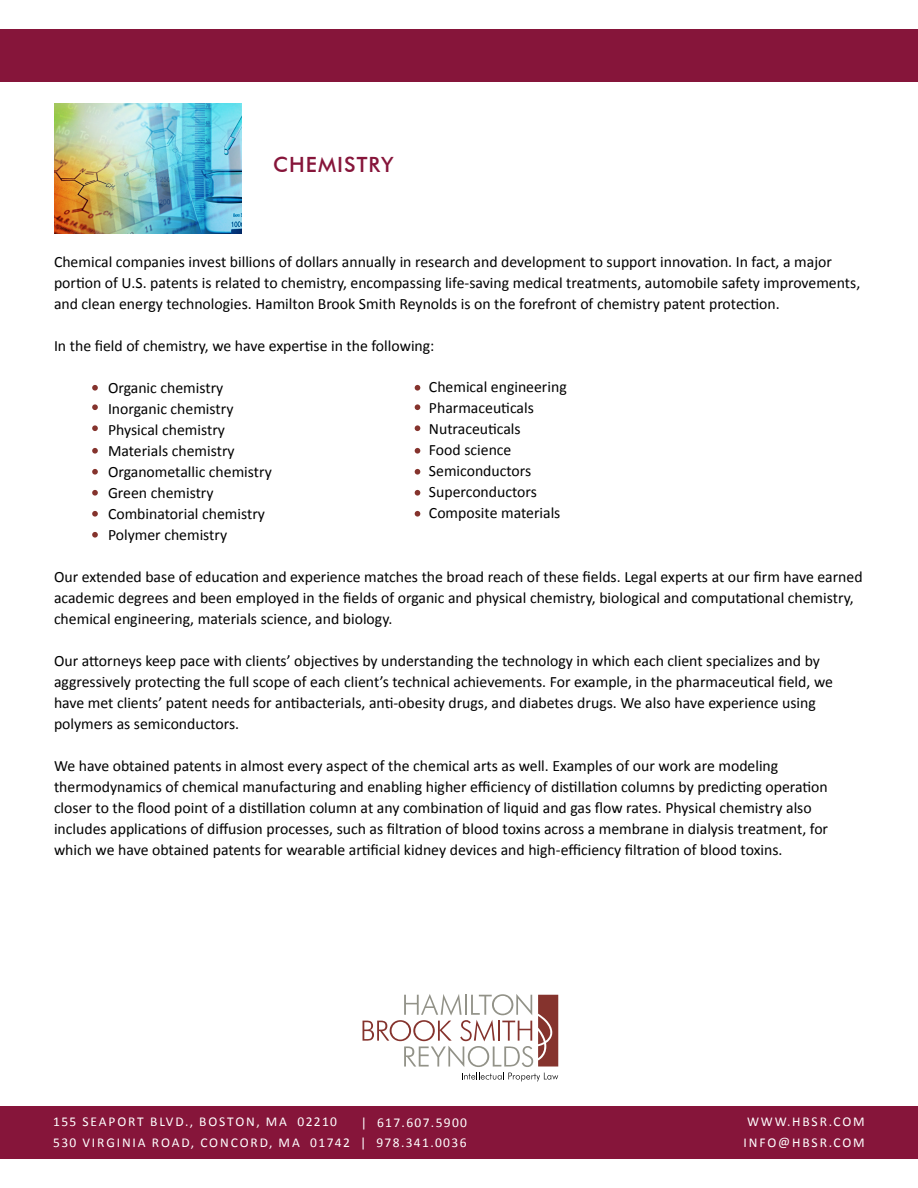
<style>
.page{position:relative;width:918px;height:1188px;background:#fff}
.page>*{position:absolute;margin:0;border:0;box-sizing:border-box;transform-origin:0 0}
.t1{font:500 21px "Futura BT";letter-spacing:.05em;color:#86153a}
.t2{font:15.75px/21px "Calibri";color:#000}
.t3{font:13.5px "Calibri";letter-spacing:.1em;color:#fff}
.t4{font:13.5px/20.7px "Calibri";letter-spacing:.13em;color:#fff}
</style>
<div class="page">
<svg style="left:363px;top:994px;width:195px;height:87px"></svg>
<div style="left:0;top:29px;width:918px;height:52px;background:#86153a"></div>
<div style="left:0;top:1107px;width:918px;height:52px;background:#86153a"></div>
<img style="left:54px;top:104px;width:188px;height:129px">
<svg style="left:92px;top:469px;width:6px;height:6px"></svg>
<svg style="left:92px;top:385px;width:6px;height:6px"></svg>
<svg style="left:92px;top:490px;width:6px;height:6px"></svg>
<svg style="left:92px;top:448px;width:6px;height:6px"></svg>
<svg style="left:92px;top:404px;width:6px;height:6px"></svg>
<svg style="left:92px;top:511px;width:6px;height:6px"></svg>
<svg style="left:92px;top:532px;width:6px;height:6px"></svg>
<svg style="left:92px;top:425px;width:6px;height:6px"></svg>
<svg style="left:415px;top:469px;width:5px;height:6px"></svg>
<svg style="left:415px;top:385px;width:5px;height:6px"></svg>
<svg style="left:415px;top:490px;width:5px;height:6px"></svg>
<svg style="left:415px;top:448px;width:5px;height:6px"></svg>
<svg style="left:415px;top:404px;width:5px;height:6px"></svg>
<svg style="left:415px;top:511px;width:5px;height:6px"></svg>
<svg style="left:415px;top:425px;width:5px;height:6px"></svg>
<h1 class="t1" style="left:273px;top:152px;width:122px">CHEMISTRY</h1>
<p class="t2" style="left:54px;top:251px;width:808px">Chemical companies invest billions of dollars annually in research and development to support innovation. In fact, a major portion of U.S. patents is related to chemistry, encompassing life-saving medical treatments, automobile safety improvements, and clean energy technologies. Hamilton Brook Smith Reynolds is on the forefront of chemistry patent protection.</p>
<p class="t2" style="left:54px;top:335px;width:382px">In the field of chemistry, we have expertise in the following:</p>
<p class="t2" style="left:108px;top:377px;width:165px">Organic chemistry<br>Inorganic chemistry<br>Physical chemistry<br>Materials chemistry<br>Organometallic chemistry<br>Green chemistry<br>Combinatorial chemistry<br>Polymer chemistry</p>
<p class="t2" style="left:54px;top:566px;width:810px">Our extended base of education and experience matches the broad reach of these fields. Legal experts at our firm have earned academic degrees and been employed in the fields of organic and physical chemistry, biological and computational chemistry, chemical engineering, materials science, and biology.</p>
<p class="t2" style="left:54px;top:650px;width:780px">Our attorneys keep pace with clients’ objectives by understanding the technology in which each client specializes and by aggressively protecting the full scope of each client’s technical achievements. For example, in the pharmaceutical field, we have met clients’ patent needs for antibacterials, anti-obesity drugs, and diabetes drugs. We also have experience using polymers as semiconductors.</p>
<p class="t2" style="left:54px;top:755px;width:776px">We have obtained patents in almost every aspect of the chemical arts as well. Examples of our work are modeling thermodynamics of chemical manufacturing and enabling higher efficiency of distillation columns by predicting operation closer to the flood point of a distillation column at any combination of liquid and gas flow rates. Physical chemistry also includes applications of diffusion processes, such as filtration of blood toxins across a membrane in dialysis treatment, for which we have obtained patents for wearable artificial kidney devices and high-efficiency filtration of blood toxins.</p>
<p class="t2" style="left:429px;top:376px;width:139px">Chemical engineering<br>Pharmaceuticals</p>
<p class="t2" style="left:375px;top:418px;width:33px">N</p>
<p class="t2" style="left:429px;top:418px;width:133px;text-indent:10px">utraceuticals<br>Food science<br>Semiconductors<br>Superconductors<br>Composite materials</p>
<p class="t3" style="left:361px;top:1114px;width:108px">| 617.607.5900</p>
<p class="t4" style="left:53px;top:1111px;width:285px;text-indent:174px">to n, ma 02210<br>530 Virgi nia Road, Concor</p>
<p class="t3" style="left:53px;top:1113px;width:65px">155 seapor</p>
<p class="t3" style="left:137px;top:1113px;width:72px">t blvd., bos</p>
<p class="t3" style="left:260px;top:1134px;width:208px">d, ma 01742 | 978.341.0036</p>
<p class="t3" style="left:747px;top:1113px;width:14px">www</p>
<p class="t3" style="left:787px;top:1113px;width:15px">.hbsr</p>
<p class="t3" style="left:829px;top:1113px;width:38px">.com</p>
<p class="t3" style="left:744px;top:1134px;width:58px">info@hbsr</p>
<p class="t3" style="left:829px;top:1134px;width:38px">.com</p>
</div>
